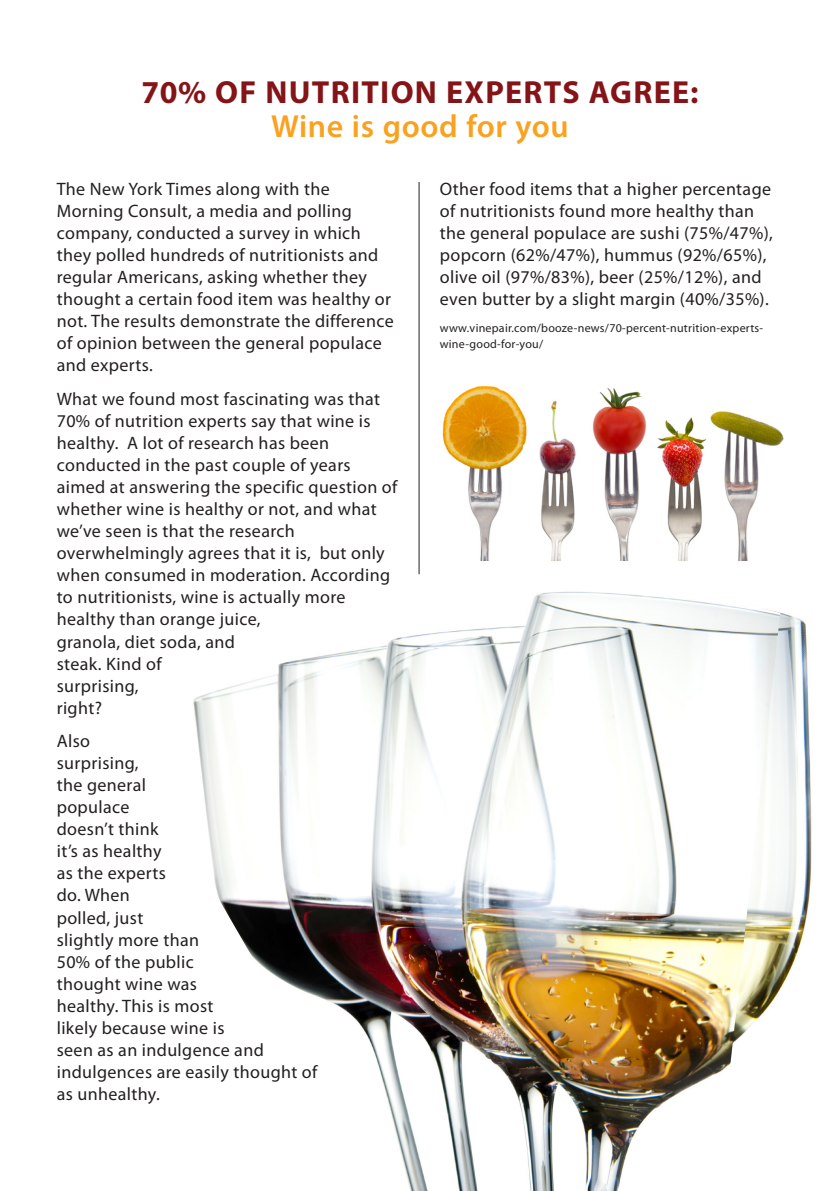
<style>
.page{position:relative;width:840px;height:1191px;background:#fff}
.page>*{position:absolute;margin:0;border:0;box-sizing:border-box;transform-origin:0 0}
.t1{font:700 32px "Myriad Pro";letter-spacing:.04em;color:#841417}
.t2{font:600 32px "Myriad Pro";letter-spacing:.02em;color:#f9a21f}
.t3{font:18px/22px "Myriad Pro";letter-spacing:.02em;color:#231f20}
.t4{font:12px/16px "Myriad Pro";letter-spacing:.02em;color:#231f20}
</style>
<div class="page">
<img style="left:442px;top:385px;width:340px;height:175px">
<hr style="left:418px;top:182px;width:1px;height:392px;background:#231f20">
<img style="left:779px;top:612px;width:33px;height:379px">
<img style="left:193px;top:573px;width:586px;height:618px">
<h1 class="t1" style="left:141px;top:72px;width:558px">70% OF NUTRITION EXPERTS AGREE:</h1>
<h1 class="t2" style="left:271px;top:106px;width:299px">Wine is good for you</h1>
<p class="t3" style="left:57px;top:178px;width:338px">The New York Times along with the Morning Consult, a media and polling company, conducted a survey in which they polled hundreds of nutritionists and regular Americans, asking whether they thought a certain food item was healthy or not. The results demonstrate the difference of opinion between the general populace and experts.</p>
<p class="t3" style="left:57px;top:387px;width:342px">What we found most fascinating was that<br>70% of nutrition experts say that wine is healthy. A lot of research has been conducted in the past couple of years aimed at answering the specific question of whether wine is healthy or not, and what we’ve seen is that the research overwhelmingly agrees that it is, but only when consumed in moderation. According to nutritionists, wine is actually more healthy than orange juice,<br>granola, diet soda, and<br>steak. Kind of<br>surprising,<br>right?</p>
<p class="t3" style="left:57px;top:729px;width:262px">Also<br>surprising,<br>the general<br>populace<br>doesn’t think<br>it’s as healthy<br>as the experts<br>do. When<br>polled, just<br>slightly more than<br>50% of the public<br>thought wine was<br>healthy. This is most<br>likely because wine is<br>seen as an indulgence and indulgences are easily thought of as unhealthy.</p>
<p class="t3" style="left:439px;top:178px;width:334px">Other food items that a higher percentage of nutritionists found more healthy than the general populace are sushi (75%/47%), popcorn (62%/47%), hummus (92%/65%), olive oil (97%/83%), beer (25%/12%), and even butter by a slight margin (40%/35%).</p>
<p class="t4" style="left:439px;top:320px;width:325px">www.vinepair.com/booze-news/70-percent-nutrition-experts&shy;wine-good-for-you/</p>
</div>
